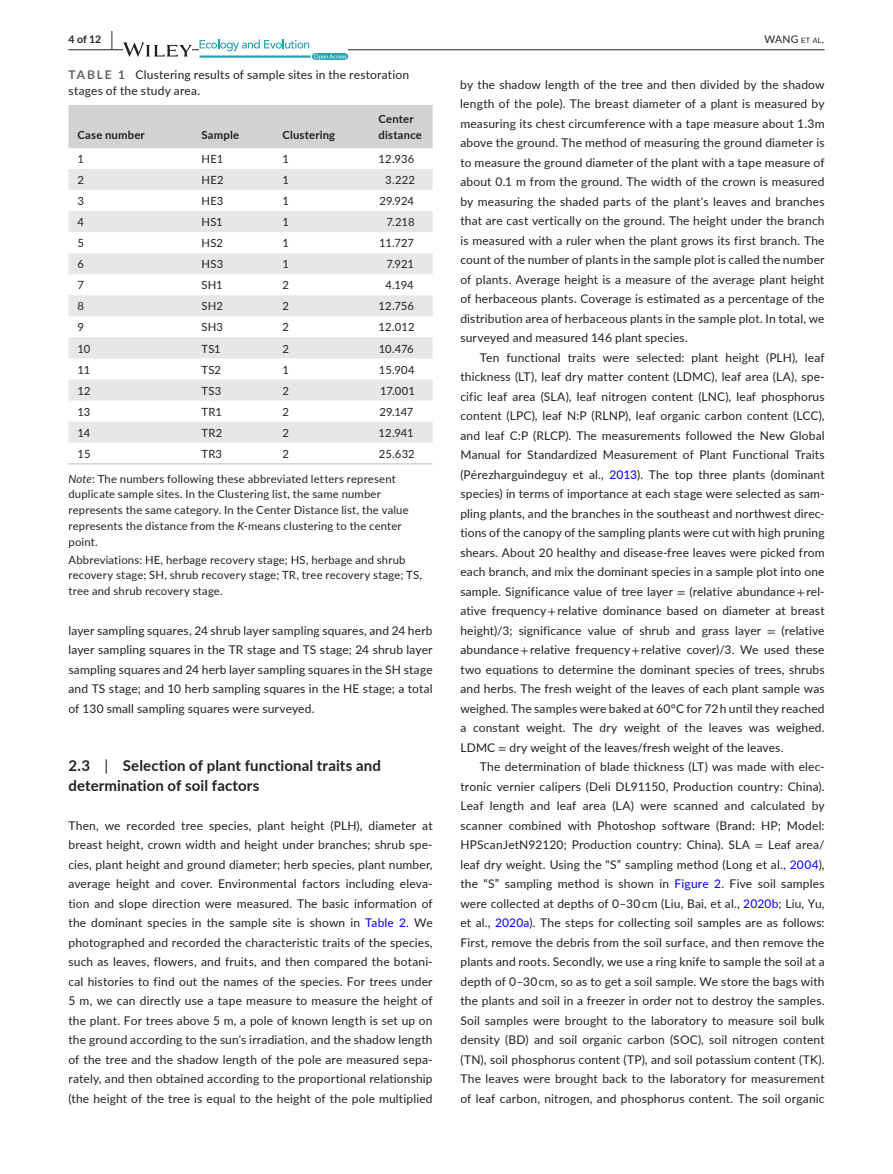
<style>
.page{position:relative;width:893px;height:1174px;background:#fff}
.page>*{position:absolute;margin:0;border:0;box-sizing:border-box;transform-origin:0 0}
.t1{font:700 15px/19.5px "Lato";letter-spacing:.01em;color:#231f20}
.t2{font:12px/19.5px "Lato";letter-spacing:.015em;color:#231f20;text-align:justify}
.t3{font:11.25px/15.8px "Lato";letter-spacing:.015em;color:#231f20}
.t4{font:700 11.25px/15.8px "Lato";letter-spacing:.02em;color:#231f20}
.t5{font:10.5px "Lato";color:#231f20}
.t6{font:700 10.5px "Lato";color:#231f20}
.s1{font-size:19.5px}
.s2{font-size:7.35px}
.s3{font-weight:700;color:#636366}
.s4{font-style:italic}
.s5{font-weight:400}
.s6{color:#00f}
.s7{font-family:"STIX"}
</style>
<div class="page">
<hr style="left:68px;top:49px;width:756px;height:1px;background:#231f20">
<svg style="left:123px;top:42px;width:69px;height:15px"></svg>
<svg style="left:200px;top:39px;width:148px;height:21px"></svg>
<div style="left:68px;top:105px;width:365px;height:43px;background:#d1d2d4"></div>
<svg style="left:68px;top:169px;width:365px;height:274px;fill:#e6e7e9"></svg>
<hr style="left:68px;top:463px;width:125px;height:1px;background:#d1d2d4">
<hr style="left:193px;top:463px;width:80px;height:1px;background:#d1d2d4">
<hr style="left:273px;top:463px;width:97px;height:1px;background:#d1d2d4">
<hr style="left:370px;top:463px;width:63px;height:1px;background:#d1d2d4">
<p class="t6" style="left:68px;top:31px;width:46px">4 of 12 <span class="s1">|</span></p>
<p class="t5" style="left:764px;top:31px;width:61px">WANG <span class="s2">et al</span>.</p>
<p class="t2" style="left:69px;top:66px;width:342px;line-height:16.5px"><span class="s3">TABLE 1</span> Clustering results of sample sites in the restoration stages of the study area.</p>
<p class="t4" style="left:77px;top:126px;width:69px">Case number</p>
<p class="t4" style="left:202px;top:126px;width:39px">Sample</p>
<p class="t4" style="left:282px;top:126px;width:54px">Clustering</p>
<p class="t4" style="left:379px;top:111px;width:45px">Center distance</p>
<p class="t3" style="left:77px;top:150px;width:8px">1</p>
<p class="t3" style="left:202px;top:150px;width:23px">HE1</p>
<p class="t3" style="left:282px;top:150px;width:8px">1</p>
<p class="t3" style="left:379px;top:150px;width:37px">12.936</p>
<p class="t3" style="left:77px;top:171px;width:8px">2</p>
<p class="t3" style="left:202px;top:171px;width:24px">HE2</p>
<p class="t3" style="left:282px;top:171px;width:8px">1</p>
<p class="t3" style="left:385px;top:171px;width:31px">3.222</p>
<p class="t3" style="left:77px;top:193px;width:8px">3</p>
<p class="t3" style="left:202px;top:193px;width:23px">HE3</p>
<p class="t3" style="left:282px;top:193px;width:8px">1</p>
<p class="t3" style="left:380px;top:193px;width:36px">29.924</p>
<p class="t3" style="left:77px;top:214px;width:8px">4</p>
<p class="t3" style="left:202px;top:214px;width:23px">HS1</p>
<p class="t3" style="left:282px;top:214px;width:8px">1</p>
<p class="t3" style="left:386px;top:214px;width:30px">7.218</p>
<p class="t3" style="left:77px;top:235px;width:8px">5</p>
<p class="t3" style="left:202px;top:235px;width:23px">HS2</p>
<p class="t3" style="left:282px;top:235px;width:8px">1</p>
<p class="t3" style="left:379px;top:235px;width:37px">11.727</p>
<p class="t3" style="left:77px;top:256px;width:8px">6</p>
<p class="t3" style="left:202px;top:256px;width:23px">HS3</p>
<p class="t3" style="left:282px;top:256px;width:8px">1</p>
<p class="t3" style="left:386px;top:256px;width:29px">7.921</p>
<p class="t3" style="left:77px;top:277px;width:8px">7</p>
<p class="t3" style="left:202px;top:277px;width:23px">SH1</p>
<p class="t3" style="left:282px;top:277px;width:8px">2</p>
<p class="t3" style="left:385px;top:277px;width:30px">4.194</p>
<p class="t3" style="left:77px;top:298px;width:8px">8</p>
<p class="t3" style="left:202px;top:298px;width:23px">SH2</p>
<p class="t3" style="left:282px;top:298px;width:8px">2</p>
<p class="t3" style="left:379px;top:298px;width:37px">12.756</p>
<p class="t3" style="left:77px;top:319px;width:8px">9</p>
<p class="t3" style="left:202px;top:319px;width:23px">SH3</p>
<p class="t3" style="left:282px;top:319px;width:8px">2</p>
<p class="t3" style="left:379px;top:319px;width:38px">12.012</p>
<p class="t3" style="left:77px;top:340px;width:14px">10</p>
<p class="t3" style="left:202px;top:340px;width:21px">TS1</p>
<p class="t3" style="left:282px;top:340px;width:8px">2</p>
<p class="t3" style="left:379px;top:340px;width:36px">10.476</p>
<p class="t3" style="left:77px;top:361px;width:14px">11</p>
<p class="t3" style="left:202px;top:361px;width:21px">TS2</p>
<p class="t3" style="left:282px;top:361px;width:8px">1</p>
<p class="t3" style="left:379px;top:361px;width:37px">15.904</p>
<p class="t3" style="left:77px;top:382px;width:15px">12</p>
<p class="t3" style="left:202px;top:382px;width:21px">TS3</p>
<p class="t3" style="left:282px;top:382px;width:8px">2</p>
<p class="t3" style="left:380px;top:382px;width:36px">17.001</p>
<p class="t3" style="left:77px;top:403px;width:14px">13</p>
<p class="t3" style="left:202px;top:403px;width:22px">TR1</p>
<p class="t3" style="left:282px;top:403px;width:8px">2</p>
<p class="t3" style="left:380px;top:403px;width:35px">29.147</p>
<p class="t3" style="left:77px;top:424px;width:14px">14</p>
<p class="t3" style="left:202px;top:424px;width:22px">TR2</p>
<p class="t3" style="left:282px;top:424px;width:8px">2</p>
<p class="t3" style="left:379px;top:424px;width:36px">12.941</p>
<p class="t3" style="left:77px;top:445px;width:15px">15</p>
<p class="t3" style="left:202px;top:445px;width:22px">TR3</p>
<p class="t3" style="left:282px;top:445px;width:8px">2</p>
<p class="t3" style="left:379px;top:445px;width:38px">25.632</p>
<p class="t3" style="left:68px;top:470px;width:342px"><span class="s4">Note</span>: The numbers following these abbreviated letters represent duplicate sample sites. In the Clustering list, the same number represents the same category. In the Center Distance list, the value represents the distance from the <span class="s4">K</span>-means clustering to the center point.</p>
<p class="t3" style="left:68px;top:551px;width:355px">Abbreviations: HE, herbage recovery stage; HS, herbage and shrub recovery stage; SH, shrub recovery stage; TR, tree recovery stage; TS, tree and shrub recovery stage.</p>
<p class="t2" style="left:68px;top:620px;width:366px">layer sampling squares, 24 shrub layer sampling squares, and 24 herb layer sampling squares in the TR stage and TS stage; 24 shrub layer sampling squares and 24 herb layer sampling squares in the SH stage and TS stage; and 10 herb sampling squares in the HE stage; a total of 130 small sampling squares were surveyed.</p>
<p class="t1" style="left:68px;top:755px;width:314px">2.3 <span class="s5">|</span> Selection of plant functional traits and determination of soil factors</p>
<p class="t2" style="left:68px;top:815px;width:366px">Then, we recorded tree species, plant height (PLH), diameter at breast height, crown width and height under branches; shrub spe&shy;cies, plant height and ground diameter; herb species, plant number, average height and cover. Environmental factors including eleva&shy;tion and slope direction were measured. The basic information of the dominant species in the sample site is shown in <span class="s6">Table 2</span>. We photographed and recorded the characteristic traits of the species, such as leaves, flowers, and fruits, and then compared the botani&shy;cal histories to find out the names of the species. For trees under 5 m, we can directly use a tape measure to measure the height of the plant. For trees above 5 m, a pole of known length is set up on the ground according to the sun's irradiation, and the shadow length of the tree and the shadow length of the pole are measured sepa&shy;rately, and then obtained according to the proportional relationship (the height of the tree is equal to the height of the pole multiplied</p>
<p class="t2" style="left:460px;top:74px;width:366px">by the shadow length of the tree and then divided by the shadow length of the pole). The breast diameter of a plant is measured by measuring its chest circumference with a tape measure about 1.3m above the ground. The method of measuring the ground diameter is to measure the ground diameter of the plant with a tape measure of about 0.1 m from the ground. The width of the crown is measured by measuring the shaded parts of the plant's leaves and branches that are cast vertically on the ground. The height under the branch is measured with a ruler when the plant grows its first branch. The count of the number of plants in the sample plot is called the number of plants. Average height is a measure of the average plant height of herbaceous plants. Coverage is estimated as a percentage of the distribution area of herbaceous plants in the sample plot. In total, we surveyed and measured 146 plant species.</p>
<p class="t2" style="left:460px;top:347px;width:366px;text-indent:20px">Ten functional traits were selected: plant height (PLH), leaf thickness (LT), leaf dry matter content (LDMC), leaf area (LA), spe&shy;cific leaf area (SLA), leaf nitrogen content (LNC), leaf phosphorus content (LPC), leaf N:P (RLNP), leaf organic carbon content (LCC), and leaf C:P (RLCP). The measurements followed the New Global Manual for Standardized Measurement of Plant Functional Traits (Pérezharguindeguy et al., <span class="s6">2013</span>). The top three plants (dominant species) in terms of importance at each stage were selected as sam&shy;pling plants, and the branches in the southeast and northwest direc&shy;tions of the canopy of the sampling plants were cut with high pruning shears. About 20 healthy and disease-free leaves were picked from each branch, and mix the dominant species in a sample plot into one sample. Significance value of tree layer <span class="s7">=</span> (relative abundance <span class="s7">+</span> rel&shy;ative frequency <span class="s7">+</span> relative dominance based on diameter at breast height)/3; significance value of shrub and grass layer <span class="s7">=</span> (relative abundance <span class="s7">+</span> relative frequency <span class="s7">+</span> relative cover)/3. We used these two equations to determine the dominant species of trees, shrubs and herbs. The fresh weight of the leaves of each plant sample was weighed. The samples were baked at 60°C for 72 h until they reached a constant weight. The dry weight of the leaves was weighed.<br>LDMC <span class="s7">=</span> dry weight of the leaves/fresh weight of the leaves.</p>
<p class="t2" style="left:460px;top:756px;width:366px;text-indent:20px">The determination of blade thickness (LT) was made with elec&shy;tronic vernier calipers (Deli DL91150, Production country: China).<br>Leaf length and leaf area (LA) were scanned and calculated by scanner combined with Photoshop software (Brand: HP; Model:<br>HPScanJetN92120; Production country: China). SLA <span class="s7">=</span> Leaf area/ leaf dry weight. Using the “S” sampling method (Long et al., <span class="s6">2004</span>), the “S” sampling method is shown in <span class="s6">Figure 2</span>. Five soil samples were collected at depths of 0–30 cm (Liu, Bai, et al., <span class="s6">2020b</span>; Liu, Yu, et al., <span class="s6">2020a</span>). The steps for collecting soil samples are as follows:<br>First, remove the debris from the soil surface, and then remove the plants and roots. Secondly, we use a ring knife to sample the soil at a depth of 0–30 cm, so as to get a soil sample. We store the bags with the plants and soil in a freezer in order not to destroy the samples.<br>Soil samples were brought to the laboratory to measure soil bulk density (BD) and soil organic carbon (SOC), soil nitrogen content (TN), soil phosphorus content (TP), and soil potassium content (TK).<br>The leaves were brought back to the laboratory for measurement of leaf carbon, nitrogen, and phosphorus content. The soil organic</p>
</div>
